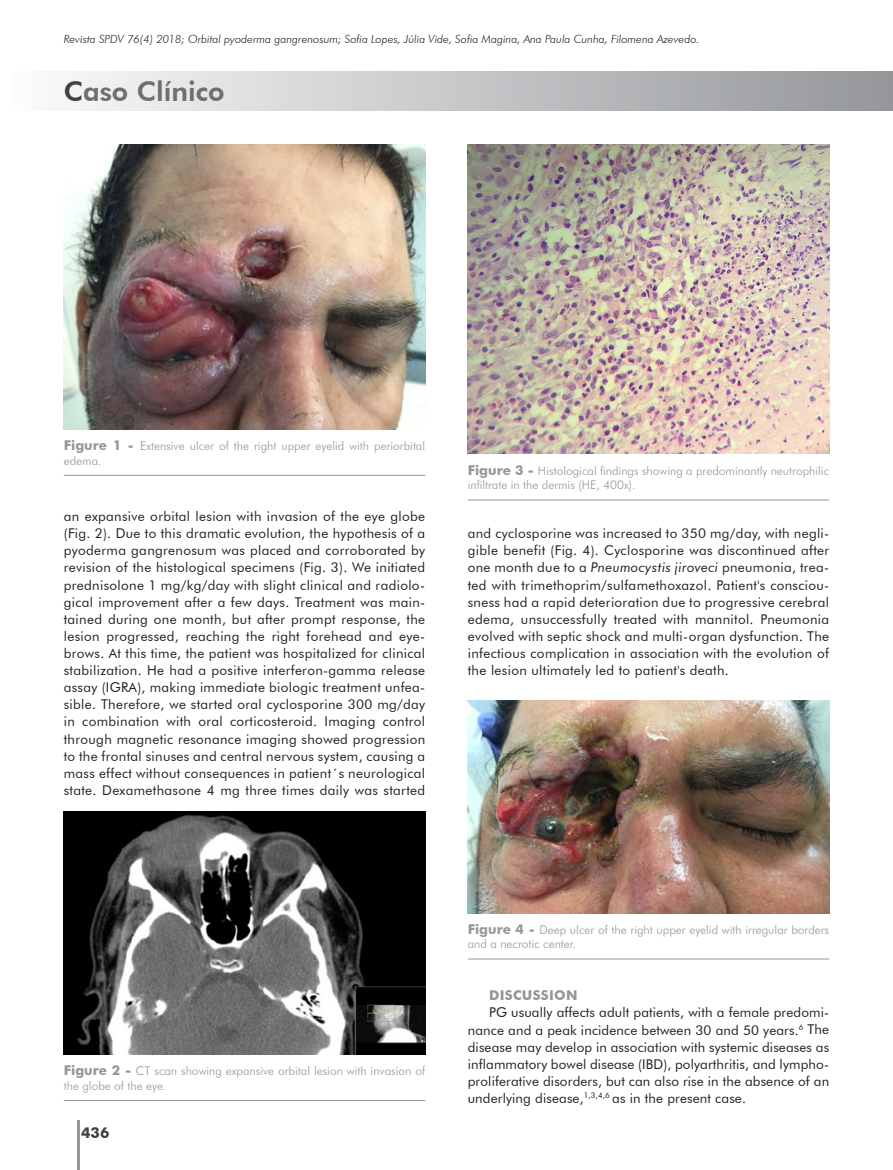
<style>
.page{position:relative;width:893px;height:1170px;background:#fff}
.page>*{position:absolute;margin:0;border:0;box-sizing:border-box;transform-origin:0 0}
.t1{font:800 27px "Futura BT";color:#6d6f71}
.t2{font:700 15px "Futura BT";color:#414142}
.t3{font:13.5px/17.1px "Futura BT";letter-spacing:.025em;color:#231f20;text-align:justify}
.t4{font:700 13.5px "Futura BT";letter-spacing:.025em;color:#949698}
.t5{font:300 12px/14.4px "Futura BT";color:#949698}
.t6{font:italic 300 11.25px "Futura BT";color:#231f20}
.s1{color:#414142}
.s2{font-weight:700;font-size:13.5px}
.s3{font-style:italic}
</style>
<div class="page">
<hr style="left:77px;top:1120px;width:3px;height:49px;background:#949698">
<div style="left:0;top:72px;width:893px;height:38px;background:linear-gradient(to right,#fdfdfd,#939598)"></div>
<hr style="left:64px;top:475px;width:361px;height:1px;background:#949698">
<img style="left:64px;top:145px;width:361px;height:284px">
<hr style="left:64px;top:1100px;width:361px;height:1px;background:#949698">
<img style="left:64px;top:811px;width:361px;height:243px">
<hr style="left:468px;top:499px;width:361px;height:1px;background:#949698">
<img style="left:468px;top:145px;width:361px;height:309px">
<hr style="left:468px;top:958px;width:361px;height:1px;background:#949698">
<img style="left:468px;top:700px;width:361px;height:212px">
<p class="t6" style="left:64px;top:32px;width:637px">Revista SPDV 76(4) 2018; Orbital pyoderma gangrenosum; Sofia Lopes, Júlia Vide, Sofia Magina, Ana Paula Cunha, Filomena Azevedo.</p>
<h1 class="t1" style="left:64px;top:75px;width:162px"><span class="s1">C</span>aso Clínico</h1>
<p class="t5" style="left:64px;top:438px;width:363px"><span class="s2">Figure 1 -</span> Extensive ulcer of the right upper eyelid with periorbital edema.</p>
<p class="t3" style="left:64px;top:507px;width:363px">an expansive orbital lesion with invasion of the eye globe (Fig. 2). Due to this dramatic evolution, the hypothesis of a pyoderma gangrenosum was placed and corroborated by revision of the histological specimens (Fig. 3). We initiated prednisolone 1 mg/kg/day with slight clinical and radiolo&shy;gical improvement after a few days. Treatment was main&shy;tained during one month, but after prompt response, the lesion progressed, reaching the right forehead and eye&shy;brows. At this time, the patient was hospitalized for clinical stabilization. He had a positive interferon-gamma release assay (IGRA), making immediate biologic treatment unfea&shy;sible. Therefore, we started oral cyclosporine 300 mg/day in combination with oral corticosteroid. Imaging control through magnetic resonance imaging showed progression to the frontal sinuses and central nervous system, causing a mass effect without consequences in patient´s neurological state. Dexamethasone 4 mg three times daily was started</p>
<p class="t5" style="left:468px;top:463px;width:363px"><span class="s2">Figure 3 -</span> Histological findings showing a predominantly neutrophilic infiltrate in the dermis (HE, 400x).</p>
<p class="t3" style="left:468px;top:524px;width:363px">and cyclosporine was increased to 350 mg/day, with negli&shy;gible benefit (Fig. 4). Cyclosporine was discontinued after one month due to a <span class="s3">Pneumocystis jiroveci</span> pneumonia, trea&shy;ted with trimethoprim/sulfamethoxazol. Patient's consciou&shy;sness had a rapid deterioration due to progressive cerebral edema, unsuccessfully treated with mannitol. Pneumonia evolved with septic shock and multi-organ dysfunction. The infectious complication in association with the evolution of the lesion ultimately led to patient's death.</p>
<p class="t5" style="left:64px;top:1063px;width:363px"><span class="s2">Figure 2 -</span> CT scan showing expansive orbital lesion with invasion of the globe of the eye.</p>
<p class="t2" style="left:81px;top:1123px;width:30px">436</p>
<p class="t5" style="left:468px;top:922px;width:363px"><span class="s2">Figure 4 -</span> Deep ulcer of the right upper eyelid with irregular borders and a necrotic center.</p>
<p class="t4" style="left:489px;top:987px;width:90px">DISCUSSION</p>
<p class="t3" style="left:468px;top:1003px;width:363px;text-indent:21px">PG usually affects adult patients, with a female predomi&shy;nance and a peak incidence between 30 and 50 years.<sup>6</sup> The disease may develop in association with systemic diseases as inflammatory bowel disease (IBD), polyarthritis, and lympho&shy;proliferative disorders, but can also rise in the absence of an underlying disease,<sup>1,3,4,6</sup> as in the present case.</p>
</div>
